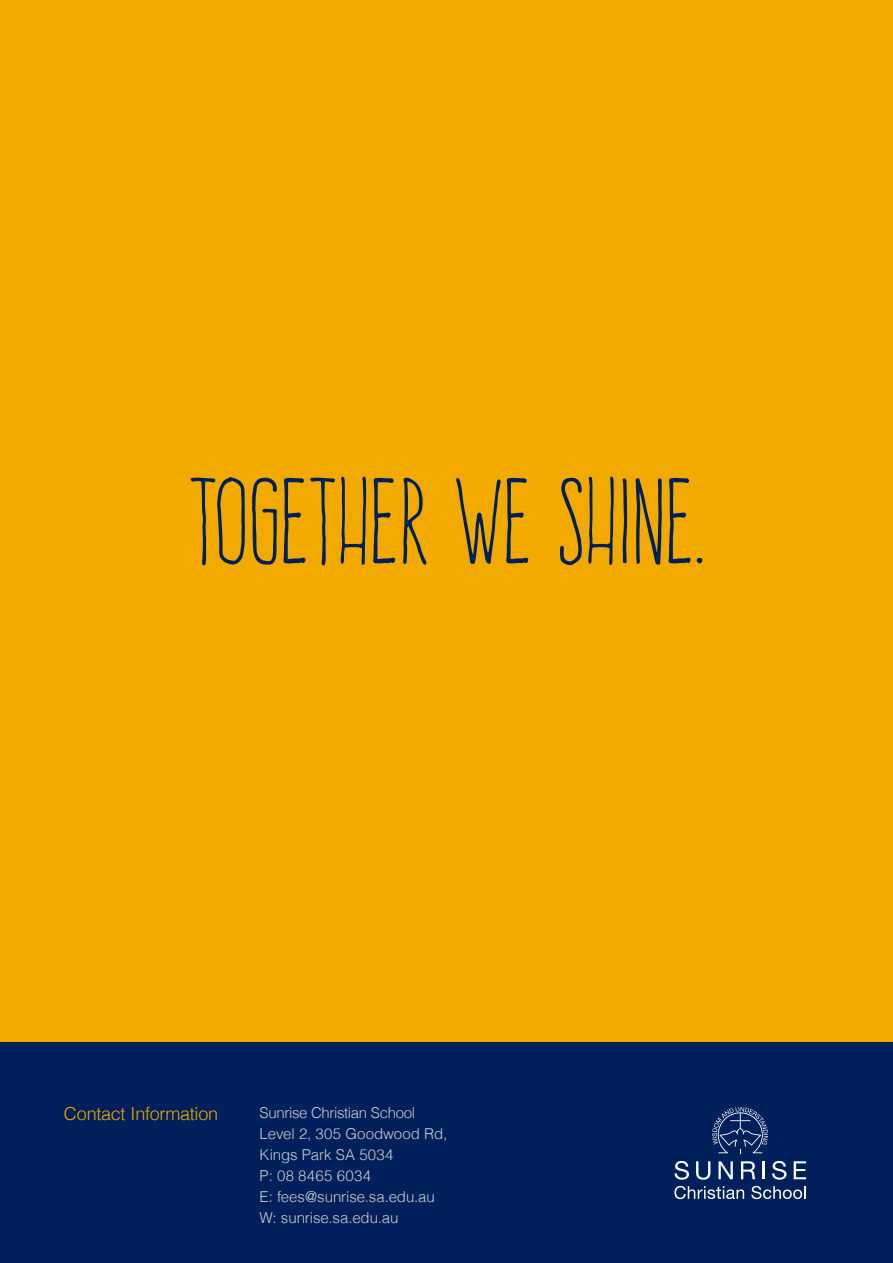
<style>
.page{position:relative;width:893px;height:1263px;background:#f2a900}
.page>*{position:absolute;margin:0;border:0;box-sizing:border-box;transform-origin:0 0}
.t1{font:106.05px "Frente H1";letter-spacing:-.03em;color:#00205b}
.t2{font:300 18px "Helvetica";letter-spacing:-.015em;color:#f2a900}
.t3{font:300 15px/21px "Helvetica";letter-spacing:-.005em;color:#ccc}
</style>
<div class="page">
<div style="left:0;top:1042px;width:893px;height:221px;background:#00205b"></div>
<svg style="left:674px;top:1186px;width:70px;height:13px"></svg>
<svg style="left:751px;top:1186px;width:55px;height:13px"></svg>
<svg style="left:675px;top:1161px;width:14px;height:19px"></svg>
<svg style="left:696px;top:1161px;width:14px;height:19px"></svg>
<svg style="left:718px;top:1161px;width:15px;height:18px"></svg>
<svg style="left:741px;top:1161px;width:14px;height:18px"></svg>
<hr style="left:762px;top:1161px;width:3px;height:18px;background:#fff">
<svg style="left:772px;top:1161px;width:14px;height:19px"></svg>
<svg style="left:794px;top:1161px;width:12px;height:18px"></svg>
<svg style="left:712px;top:1107px;width:56px;height:46px"></svg>
<h1 class="t1" style="left:186px;top:462px;width:522px">TOGETHER WE SHINE.</h1>
<p class="t2" style="left:64px;top:1098px;width:156px">Contact Information</p>
<p class="t3" style="left:260px;top:1101px;width:189px">Sunrise Christian School<br>Level 2, 305 Goodwood Rd,<br>Kings Park SA 5034<br>P: 08 8465 6034<br>E: fees@sunrise.sa.edu.au<br>W: sunrise.sa.edu.au</p>
</div>
